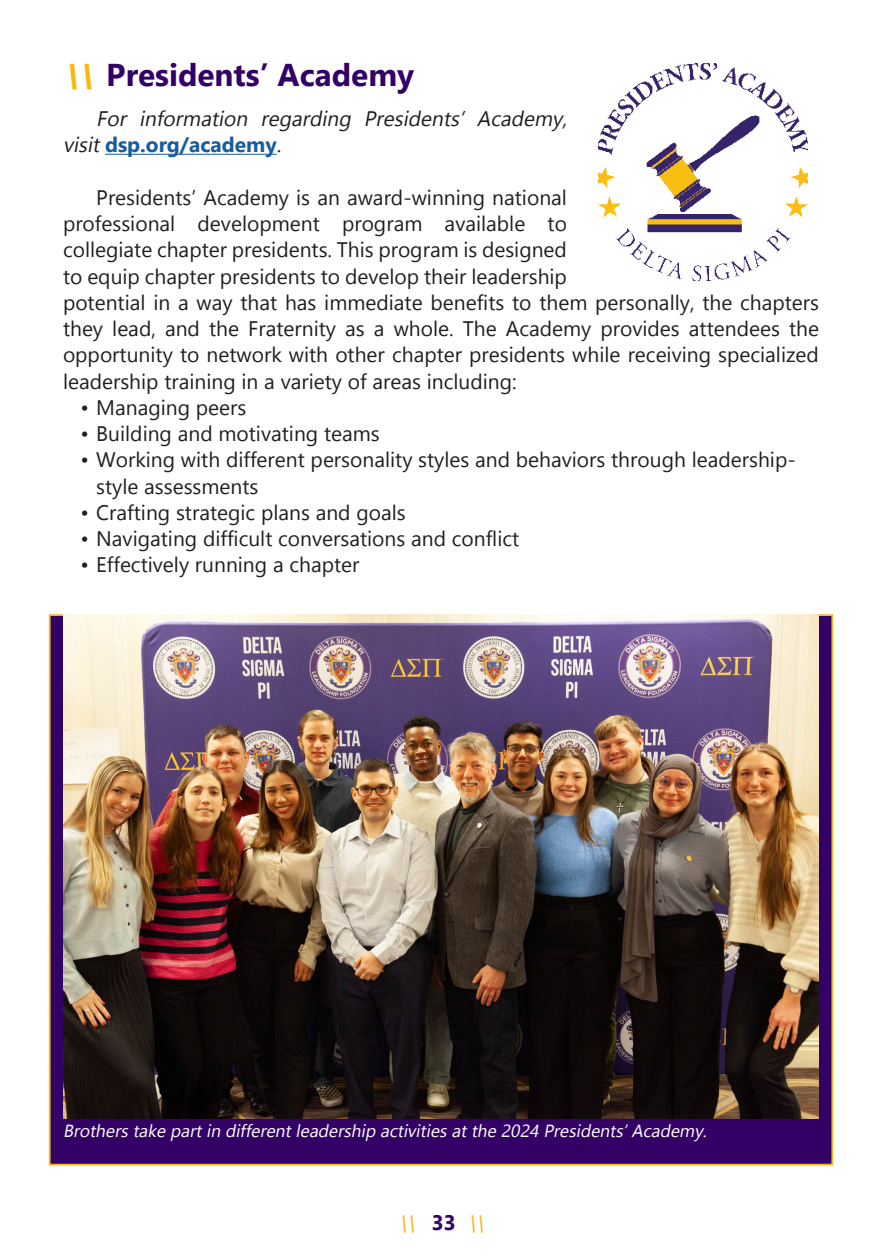
<style>
.page{position:relative;width:882px;height:1260px;background:#fff}
.page>*{position:absolute;margin:0;border:0;box-sizing:border-box;transform-origin:0 0}
.t1{font:700 31.5px "Nirmala UI";color:#306}
.t2{font:21px/26.2px "Nirmala UI";color:#231f20}
.t3{font:italic 21px/26.2px "Nirmala UI";color:#231f20}
.t4{font:italic 21px "Nirmala UI";color:#f6b818}
.t5{font:italic 17.5px "Nirmala UI";color:#fff}
.s1{font-style:italic;color:#f7b910}
.s2{font-weight:700;font-style:normal;color:#175d9e}
.s3{font-style:normal}
.s4{font-weight:700;font-style:normal;color:#306}
</style>
<div class="page">
<hr style="left:105px;top:154px;width:172px;height:1px;background:#175d9e">
<div style="left:49px;top:614px;width:784px;height:552px;background:#306;border:2px solid #f7b910"></div>
<img style="left:63px;top:614px;width:756px;height:504px">
<img style="left:598px;top:63px;width:210px;height:218px">
<p class="t1" style="left:63px;top:49px;width:353px"><span class="s1">\\</span>Presidents’ Academy</p>
<p class="t3" style="left:63px;top:104px;width:511px;text-indent:33px">For information regarding Presidents’ Academy, visit<span class="s2">dsp.org/academy</span><span class="s3">.</span></p>
<p class="t2" style="left:63px;top:183px;width:758px;text-indent:33px">Presidents’ Academy is an award-winning national<br>professional development program available to<br>collegiate chapter presidents. This program is designed<br>to equip chapter presidents to develop their leadership<br>potential in a way that has immediate benefits to them personally, the chapters they lead, and the Fraternity as a whole. The Academy provides attendees the opportunity to network with other chapter presidents while receiving specialized leadership training in a variety of areas including:</p>
<p class="t2" style="left:80px;top:393px;width:167px">• Managing peers</p>
<p class="t2" style="left:80px;top:419px;width:301px">• Building and motivating teams</p>
<p class="t2" style="left:96px;top:446px;width:701px;text-indent:-16px">• Working with different personality styles and behaviors through leadership&shy;style assessments</p>
<p class="t2" style="left:80px;top:498px;width:327px">• Crafting strategic plans and goals</p>
<p class="t2" style="left:80px;top:524px;width:440px">• Navigating difficult conversations and conflict</p>
<p class="t2" style="left:80px;top:551px;width:280px">• Effectively running a chapter</p>
<p class="t5" style="left:63px;top:1117px;width:650px">Brotherstake partin differentleadership activitiesatthe 2024 Presidents’Academy.</p>
<p class="t4" style="left:399px;top:1205px;width:96px">\\ <span class="s4">3 3</span> \\</p>
</div>
